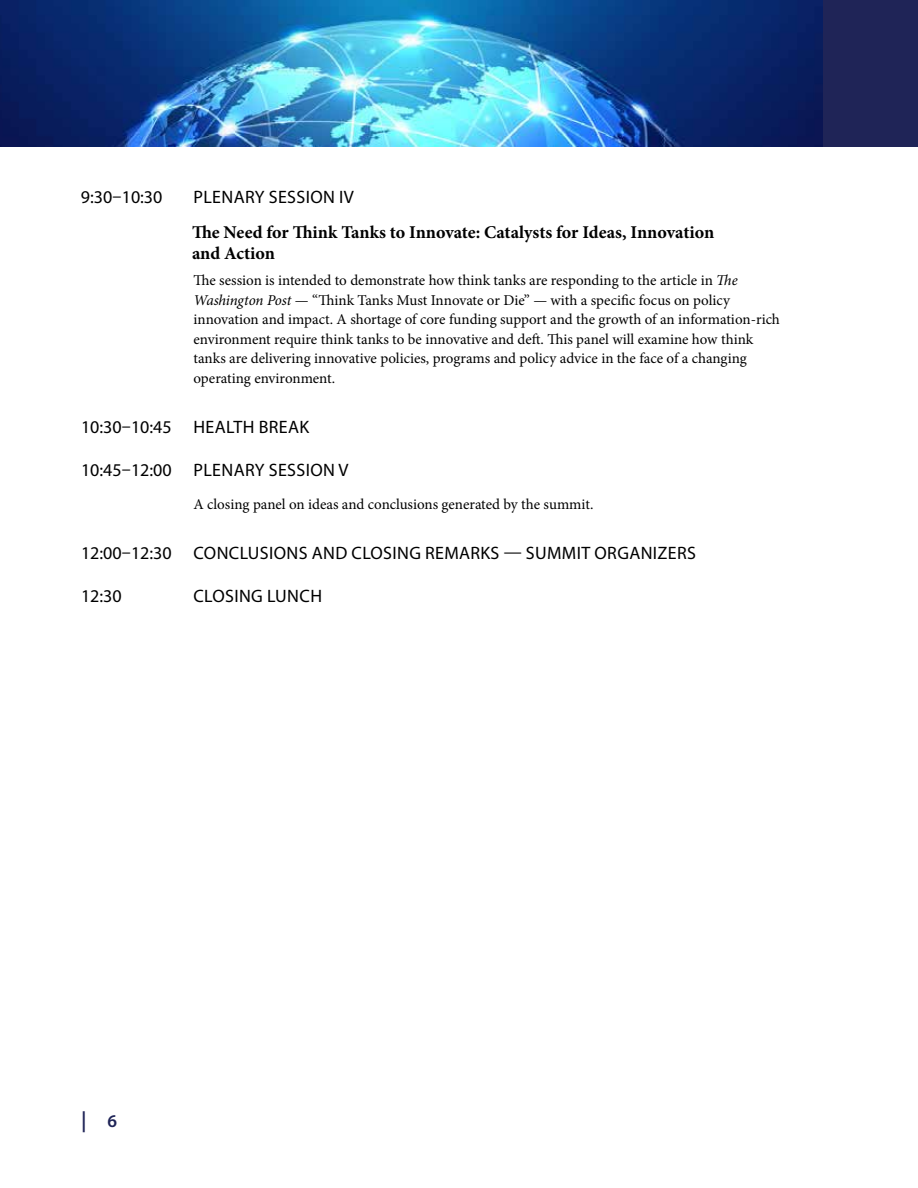
<style>
.page{position:relative;width:918px;height:1188px;background:#fff}
.page>*{position:absolute;margin:0;border:0;box-sizing:border-box;transform-origin:0 0}
.t1{font:600 21px "Myriad Pro";color:#1f2457}
.t2{font:18px "Myriad Pro";letter-spacing:.02em;color:#000}
.t3{font:700 18px/21.6px "Minion Pro";letter-spacing:-.005em;color:#000}
.t4{font:15px/19.5px "Minion Pro";color:#000}
.s1{font-style:italic}
.s2{font-size:18px}
</style>
<div class="page">
<div style="left:821px;top:0;width:97px;height:147px;background:#1f2457"></div>
<img style="left:0;top:0;width:822px;height:147px">
<p class="t2" style="left:81px;top:185px;width:83px">9:30–10:30</p>
<p class="t2" style="left:193px;top:185px;width:162px">PLENARY SESSION IV</p>
<p class="t3" style="left:192px;top:221px;width:524px">The Need for Think Tanks to Innovate: Catalysts for Ideas, Innovation and Action</p>
<p class="t4" style="left:194px;top:271px;width:588px">The session is intended to demonstrate how think tanks are responding to the article in <span class="s1">The Washington Post</span> — “Think Tanks Must Innovate or Die” — with a specific focus on policy innovation and impact. A shortage of core funding support and the growth of an information-rich environment require think tanks to be innovative and deft. This panel will examine how think tanks are delivering innovative policies, programs and policy advice in the face of a changing operating environment.</p>
<p class="t2" style="left:81px;top:416px;width:230px">10:30–10:45 HEALTH BREAK</p>
<p class="t2" style="left:81px;top:459px;width:269px">10:45–12:00 PLENARY SESSION V</p>
<p class="t4" style="left:194px;top:495px;width:401px">A closing panel on ideas and conclusions generated by the summit.</p>
<p class="t2" style="left:81px;top:542px;width:617px">12:00–12:30 CONCLUSIONS AND CLOSING REMARKS — SUMMIT ORGANIZERS</p>
<p class="t2" style="left:81px;top:585px;width:42px">12:30</p>
<p class="t2" style="left:194px;top:585px;width:130px">CLOSING LUNCH</p>
<h1 class="t1" style="left:81px;top:1107px;width:38px">| <span class="s2">6</span></h1>
</div>
